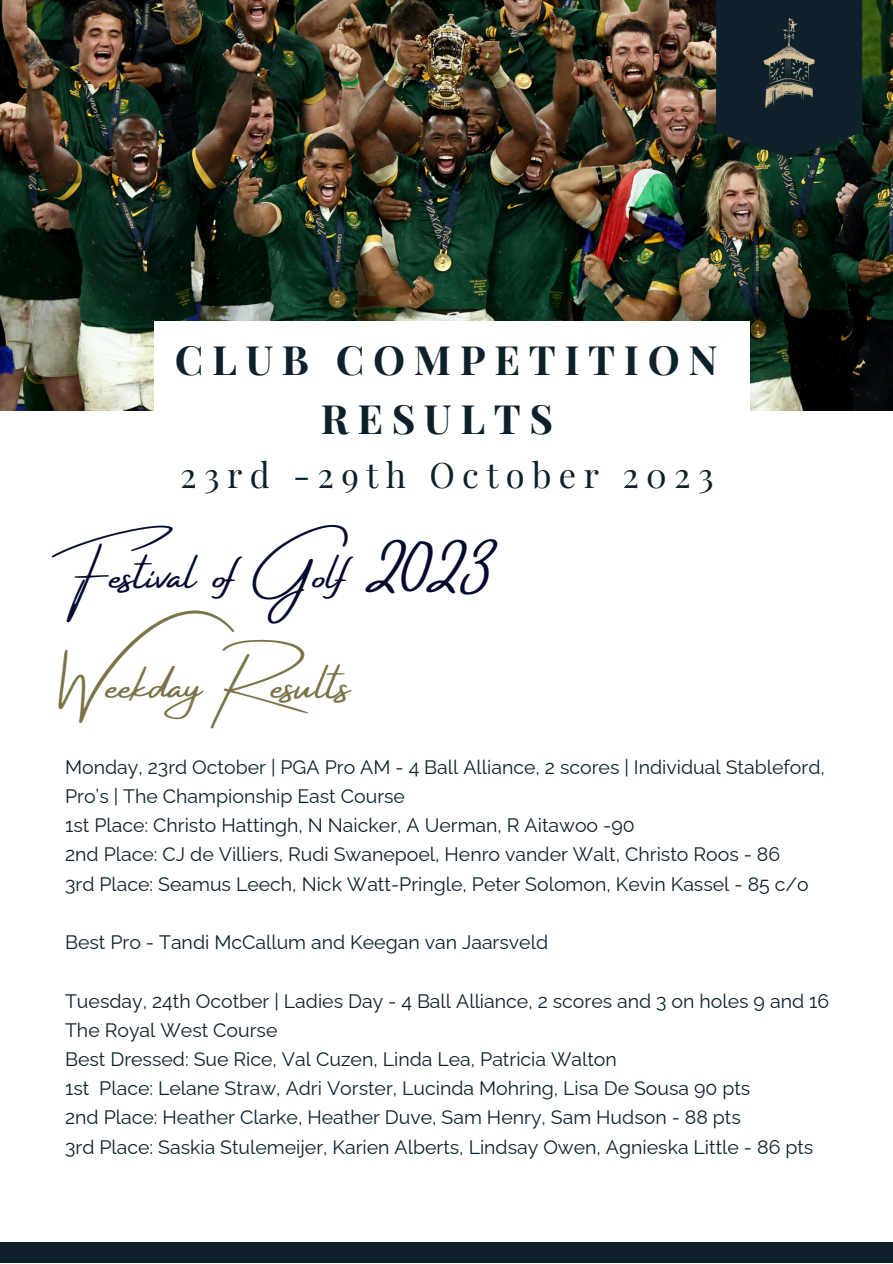
<style>
.page{position:relative;width:893px;height:1264px;background:#fff}
.page>*{position:absolute;margin:0;border:0;box-sizing:border-box;transform-origin:0 0}
.t1{font:48px "Amsterdam Four";color:#050a30}
.t2{font:48px "Amsterdam Four";color:#7b7248}
.t3{font:700 40.5px "Playfair Display";letter-spacing:.215em;color:#0e212b}
.t4{font:34.5px "Playfair Display";letter-spacing:.215em;color:#0e212b}
.t5{font:19.5px/29.2px "Raleway";color:#0e212b}
</style>
<div class="page">
<img style="left:0;top:0;width:892px;height:410px">
<svg style="left:716px;top:108px;width:146px;height:50px;background:#102326"></svg>
<div style="left:153px;top:321px;width:596px;height:135px;background:#fff"></div>
<img style="left:634px;top:0;width:258px;height:108px">
<div style="left:0;top:1242px;width:892px;height:20px;background:#0e212b"></div>
<p class="t3" style="left:175px;top:331px;width:544px">CLUB COMPETITION</p>
<p class="t3" style="left:321px;top:390px;width:234px">RESULTS</p>
<p class="t4" style="left:180px;top:451px;width:535px">23rd -29th October 2023</p>
<p class="t1" style="left:52px;top:548px;width:434px">Festival of Golf 2023</p>
<p class="t2" style="left:62px;top:658px;width:290px">Weekday Results</p>
<p class="t5" style="left:65px;top:752px;width:761px">Monday, 23rd October | PGA Pro AM - 4 Ball Alliance, 2 scores | Individual Stableford,<br>Pro’s | The Championship East Course</p>
<p class="t5" style="left:65px;top:810px;width:571px">1st Place: Christo Hattingh, N Naicker, A Uerman, R Aitawoo -90</p>
<p class="t5" style="left:65px;top:839px;width:716px">2nd Place: CJ de Villiers, Rudi Swanepoel, Henro vander Walt, Christo Roos - 86</p>
<p class="t5" style="left:65px;top:869px;width:745px">3rd Place: Seamus Leech, Nick Watt-Pringle, Peter Solomon, Kevin Kassel - 85 c/o</p>
<p class="t5" style="left:65px;top:927px;width:484px">Best Pro - Tandi McCallum and Keegan van Jaarsveld</p>
<p class="t5" style="left:65px;top:985px;width:765px">Tuesday, 24th Ocotber | Ladies Day - 4 Ball Alliance, 2 scores and 3 on holes 9 and 16<br>The Royal West Course</p>
<p class="t5" style="left:65px;top:1044px;width:553px">Best Dressed: Sue Rice, Val Cuzen, Linda Lea, Patricia Walton</p>
<p class="t5" style="left:65px;top:1073px;width:686px">1st Place: Lelane Straw, Adri Vorster, Lucinda Mohring, Lisa De Sousa 90 pts</p>
<p class="t5" style="left:65px;top:1102px;width:677px">2nd Place: Heather Clarke, Heather Duve, Sam Henry, Sam Hudson - 88 pts</p>
<p class="t5" style="left:65px;top:1132px;width:749px">3rd Place: Saskia Stulemeijer, Karien Alberts, Lindsay Owen, Agnieska Little - 86 pts</p>
</div>
